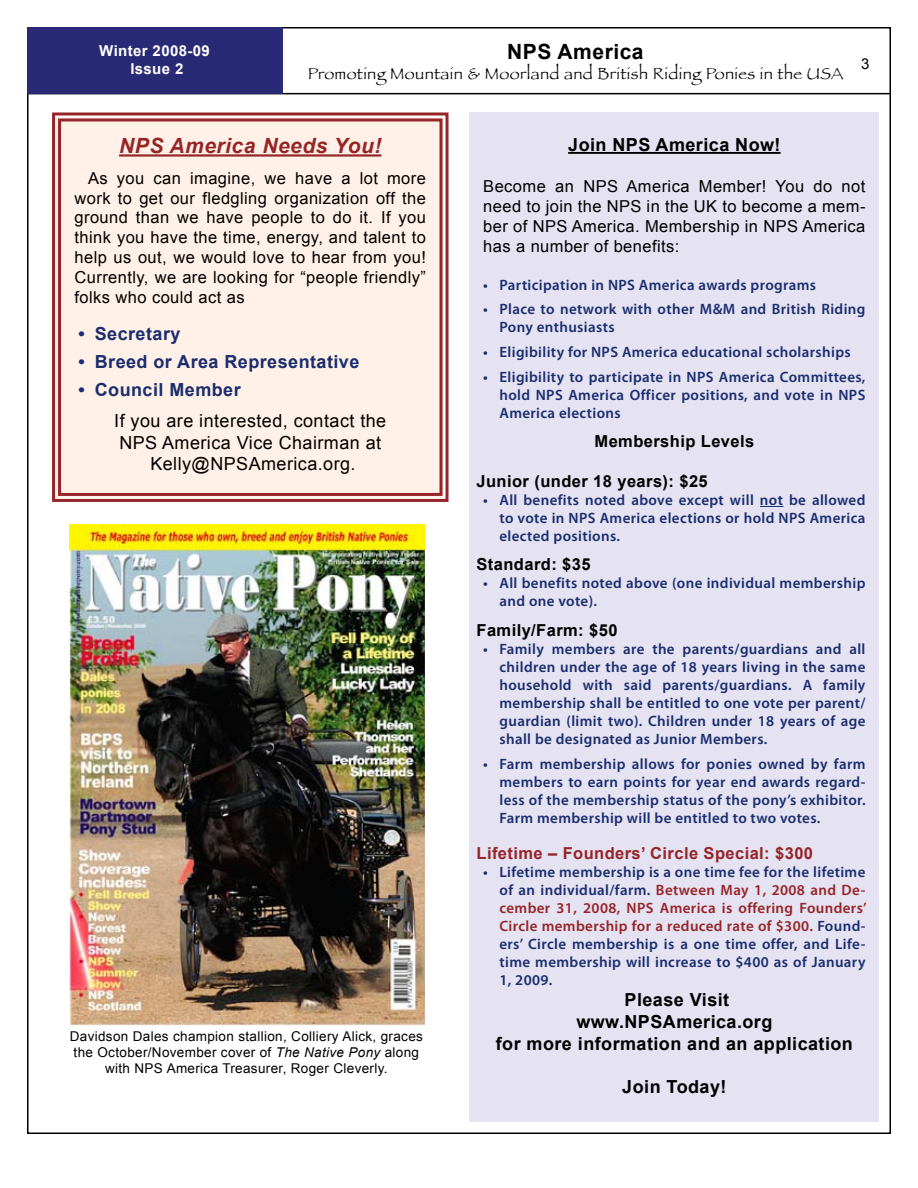
<style>
.page{position:relative;width:918px;height:1188px;background:#fff}
.page>*{position:absolute;margin:0;border:0;box-sizing:border-box;transform-origin:0 0}
.t1{font:italic 700 21px "Arial";letter-spacing:.025em;color:#962528}
.t2{font:700 21px "Arial";letter-spacing:.025em;color:#000}
.t3{font:700 18px/21.6px "Arial";letter-spacing:.025em;color:#000;text-align:center}
.t4{font:18px/21.6px "Arial";letter-spacing:.025em;color:#000;text-align:center}
.t5{font:700 18px/27.8px "Arial";letter-spacing:.025em;color:#1a2d6f}
.t6{font:16.5px/19.8px "Arial";letter-spacing:.025em;color:#000;text-align:justify}
.t7{font:700 16.5px "Arial";letter-spacing:.025em;color:#000}
.t8{font:16.5px "Papyrus";letter-spacing:.025em;color:#000}
.t9{font:700 16.5px "Arial";letter-spacing:.025em;color:#962428}
.t10{font:600 15px/18px "Myriad Pro";letter-spacing:.025em;color:#1a2d6f}
.t11{font:700 15px/18px "Arial";letter-spacing:.025em;color:#fff;text-align:center}
.t12{font:13.5px/16.2px "Arial";letter-spacing:.025em;color:#000;text-align:center}
.s1{font-style:italic}
.s2{color:#962428}
</style>
<div class="page">
<hr style="left:27px;top:93px;width:863px;height:1px;background:#000">
<div style="left:27px;top:27px;width:255px;height:66px;background:#292a76"></div>
<div style="left:470px;top:112px;width:409px;height:1010px;background:#e5e2f1"></div>
<hr style="left:568px;top:152px;width:213px;height:2px;background:#000">
<svg style="left:760px;top:506px;width:23px;height:1px"></svg>
<img style="left:69px;top:525px;width:356px;height:501px">
<div style="left:52px;top:112px;width:397px;height:390px;background:#fff1e7"></div>
<div style="left:58px;top:118px;width:385px;height:378px;border:3px solid #962428"></div>
<p class="t11" style="left:99px;top:42px;width:112px">Winter 2008-09<br>Issue 2</p>
<h1 class="t2" style="left:507px;top:40px;width:138px">NPS America</h1>
<p class="t8" style="left:308px;top:64px;width:537px">Promoting Mountain &amp; Moorland and British Riding Ponies in the USA</p>
<h1 class="t1" style="left:119px;top:134px;width:264px">NPS America Needs You!</h1>
<p class="t6" style="left:75px;top:168px;width:353px;text-indent:14px">As you can imagine, we have a lot more work to get our fledgling organization off the ground than we have people to do it. If you think you have the time, energy, and talent to help us out, we would love to hear from you!<br>Currently, we are looking for “people friendly” folks who could act as</p>
<p class="t5" style="left:95px;top:320px;width:266px">Secretary<br>Breed or Area Representative<br>Council Member</p>
<p class="t4" style="left:114px;top:410px;width:273px">If you are interested, contact the<br>NPS America Vice Chairman at<br>Kelly@NPSAmerica.org.</p>
<p class="t5" style="left:79px;top:320px;width:8px;text-align:justify">• • •</p>
<p class="t12" style="left:70px;top:1028px;width:355px">Davidson Dales champion stallion, Colliery Alick, graces the October/November cover of <span class="s1">The Native Pony</span> along with NPS America Treasurer, Roger Cleverly.</p>
<p class="t3" style="left:568px;top:134px;width:214px">Join NPS America Now!</p>
<p class="t6" style="left:483px;top:177px;width:384px">Become an NPS America Member! You do not need to join the NPS in the UK to become a mem&shy;ber of NPS America. Membership in NPS America has a number of benefits:</p>
<p class="t10" style="left:500px;top:272px;width:367px;line-height:24.8px">Participation in NPS America awards programs<br>Place to network with other M&amp;M and British Riding</p>
<p class="t10" style="left:500px;top:315px;width:367px;line-height:24.8px">Pony enthusiasts<br>Eligibility for NPS America educational scholarships<br>Eligibility to participate in NPS America Committees,</p>
<p class="t10" style="left:500px;top:385px;width:368px">hold NPS America Officer positions, and vote in NPS<br>America elections</p>
<p class="t7" style="left:595px;top:432px;width:161px">Membership Levels</p>
<p class="t7" style="left:477px;top:472px;width:233px">Junior (under 18 years): $25</p>
<p class="t10" style="left:500px;top:491px;width:367px;text-align:justify">All benefits noted above except will not be allowed to vote in NPS America elections or hold NPS America elected positions.</p>
<p class="t7" style="left:477px;top:555px;width:116px">Standard: $35</p>
<p class="t10" style="left:500px;top:574px;width:368px">All benefits noted above (one individual membership and one vote).</p>
<p class="t7" style="left:477px;top:621px;width:142px">Family/Farm: $50</p>
<p class="t10" style="left:500px;top:640px;width:368px;text-align:justify">Family members are the parents/guardians and all children under the age of 18 years living in the same household with said parents/guardians. A family membership shall be entitled to one vote per parent/ guardian (limit two). Children under 18 years of age shall be designated as Junior Members.</p>
<p class="t10" style="left:500px;top:754px;width:368px;text-align:justify">Farm membership allows for ponies owned by farm members to earn points for year end awards regard&shy;less of the membership status of the pony’s exhibitor.<br>Farm membership will be entitled to two votes.</p>
<p class="t9" style="left:477px;top:844px;width:338px">Lifetime – Founders’ Circle Special: $300</p>
<p class="t10" style="left:500px;top:862px;width:369px;text-align:justify">Lifetime membership is a one time fee for the lifetime of an individual/farm. <span class="s2">Between May 1, 2008 and De&shy;cember 31, 2008, NPS America is offering Founders’ Circle membership for a reduced rate of $300.</span> Found&shy;ers’ Circle membership is a one time offer, and Life&shy;time membership will increase to $400 as of January 1, 2009.</p>
<p class="t3" style="left:496px;top:989px;width:359px">Please Visit<br>www.NPSAmerica.org<br>for more information and an application</p>
<p class="t3" style="left:622px;top:1076px;width:106px">Join Today!</p>
<p class="t10" style="left:483px;top:272px;width:6px;line-height:24.8px">• •</p>
<p class="t10" style="left:483px;top:339px;width:6px;line-height:24.8px">• •</p>
<p class="t10" style="left:483px;top:491px;width:6px">•</p>
<p class="t10" style="left:483px;top:574px;width:6px">•</p>
<p class="t10" style="left:483px;top:640px;width:6px">•</p>
<p class="t10" style="left:483px;top:754px;width:6px">•</p>
<p class="t10" style="left:483px;top:862px;width:6px">•</p>
</div>
